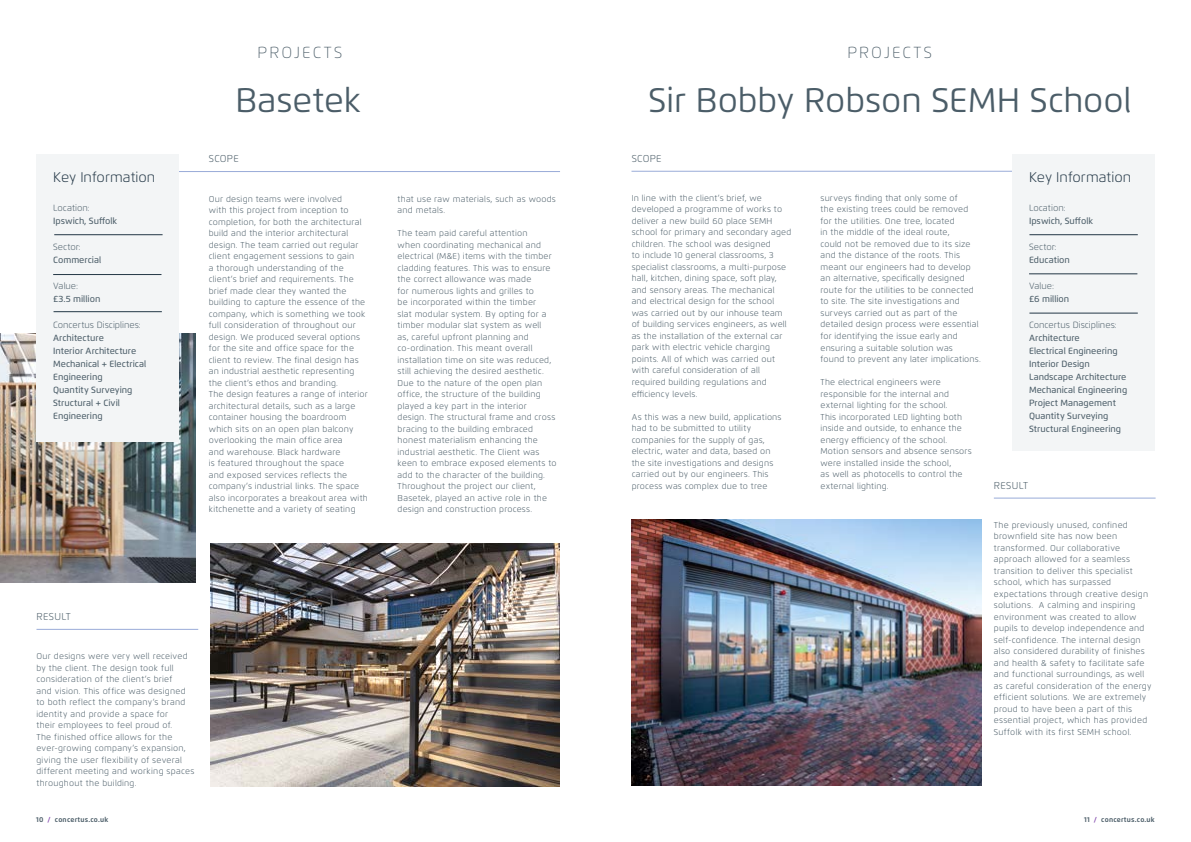
<style>
.page{position:relative;width:1191px;height:842px;background:#fff}
.page>*{position:absolute;margin:0;border:0;box-sizing:border-box;transform-origin:0 0}
.t1{font:34px "Flexo";color:#4b5d68}
.t2{font:100 16px "Flexo";letter-spacing:.13em;color:#4b5d68}
.t3{font:300 14px "Flexo";color:#233746}
.t4{font:300 10px "Flexo";letter-spacing:.03em;color:#4b5d68}
.t5{font:500 9px/13px "Flexo";color:#4b5d68}
.t6{font:300 9px "Flexo";color:#4b5d68}
.t7{font:300 8.5px/11.5px "Flexo";letter-spacing:.025em;color:#4b5d68}
.t8{font:700 7px "Flexo";letter-spacing:.03em;color:#4b5d68}
.s1{color:#8147ad}
</style>
<div class="page">
<img style="left:632px;top:519px;width:349px;height:266px">
<hr style="left:993px;top:498px;width:162px;height:1px;background:#99abd8">
<hr style="left:631px;top:171px;width:503px;height:1px;background:#99abd8">
<div style="left:1012px;top:154px;width:142px;height:297px;background:#f3f5f6"></div>
<hr style="left:1029px;top:274px;width:108px;height:1px;background:#233746">
<hr style="left:1029px;top:234px;width:108px;height:1px;background:#233746">
<hr style="left:1029px;top:313px;width:108px;height:1px;background:#233746">
<img style="left:0;top:334px;width:196px;height:248px">
<img style="left:210px;top:543px;width:349px;height:243px">
<hr style="left:36px;top:629px;width:162px;height:1px;background:#99abd8">
<hr style="left:37px;top:171px;width:523px;height:1px;background:#99abd8">
<div style="left:36px;top:154px;width:143px;height:287px;background:#f3f5f6"></div>
<hr style="left:53px;top:274px;width:108px;height:1px;background:#233746">
<hr style="left:54px;top:234px;width:109px;height:1px;background:#233746">
<hr style="left:54px;top:311px;width:108px;height:1px;background:#233746">
<h3 class="t3" style="left:53px;top:169px;width:104px">Key Information</h3>
<p class="t6" style="left:53px;top:203px;width:38px">Location:</p>
<p class="t5" style="left:53px;top:215px;width:66px">Ipswich, Suffolk</p>
<p class="t6" style="left:53px;top:242px;width:29px">Sector:</p>
<p class="t5" style="left:53px;top:254px;width:50px">Commercial</p>
<p class="t6" style="left:53px;top:281px;width:27px">Value:</p>
<p class="t5" style="left:53px;top:293px;width:49px">£3.5 million</p>
<p class="t6" style="left:53px;top:320px;width:89px">Concertus Disciplines:</p>
<p class="t5" style="left:53px;top:332px;width:94px">Architecture<br>Interior Architecture<br>Mechanical + Electrical<br>Engineering<br>Quantity Surveying<br>Structural + Civil<br>Engineering</p>
<h2 class="t2" style="left:258px;top:43px;width:86px">PROJECTS</h2>
<h1 class="t1" style="left:235px;top:79px;width:127px">Basetek</h1>
<p class="t4" style="left:209px;top:153px;width:31px">SCOPE</p>
<p class="t7" style="left:209px;top:193px;width:160px">Our design teams were involved<br>with this project from inception to completion, for both the architectural build and the interior architectural design. The team carried out regular client engagement sessions to gain<br>a thorough understanding of the client’s brief and requirements. The brief made clear they wanted the building to capture the essence of the company, which is something we took full consideration of throughout our design. We produced several options for the site and office space for the client to review. The final design has an industrial aesthetic representing the client’s ethos and branding.<br>The design features a range of interior architectural details, such as a large container housing the boardroom which sits on an open plan balcony overlooking the main office area<br>and warehouse. Black hardware<br>is featured throughout the space<br>and exposed services reflects the company’s industrial links. The space also incorporates a breakout area with kitchenette and a variety of seating</p>
<p class="t7" style="left:397px;top:193px;width:160px">that use raw materials, such as woods and metals.</p>
<p class="t7" style="left:397px;top:227px;width:160px">The team paid careful attention<br>when coordinating mechanical and electrical (M&amp;E) items with the timber cladding features. This was to ensure the correct allowance was made<br>for numerous lights and grilles to<br>be incorporated within the timber<br>slat modular system. By opting for a timber modular slat system as well<br>as, careful upfront planning and co-ordination. This meant overall installation time on site was reduced, still achieving the desired aesthetic.<br>Due to the nature of the open plan office, the structure of the building played a key part in the interior design. The structural frame and cross bracing to the building embraced honest materialism enhancing the industrial aesthetic. The Client was keen to embrace exposed elements to add to the character of the building.<br>Throughout the project our client, Basetek, played an active role in the design and construction process.</p>
<p class="t4" style="left:36px;top:611px;width:36px">RESULT</p>
<p class="t7" style="left:36px;top:650px;width:159px">Our designs were very well received by the client. The design took full consideration of the client’s brief<br>and vision. This office was designed to both reflect the company’s brand identity and provide a space for<br>their employees to feel proud of.<br>The finished office allows for the ever-growing company’s expansion, giving the user flexibility of several different meeting and working spaces throughout the building.</p>
<h2 class="t2" style="left:847px;top:43px;width:86px">PROJECTS</h2>
<h1 class="t1" style="left:648px;top:79px;width:484px">Sir Bobby Robson SEMH School</h1>
<p class="t4" style="left:631px;top:153px;width:31px">SCOPE</p>
<p class="t7" style="left:631px;top:192px;width:161px">In line with the client’s brief, we developed a programme of works to deliver a new build 60 place SEMH school for primary and secondary aged children. The school was designed<br>to include 10 general classrooms, 3 specialist classrooms, a multi-purpose hall, kitchen, dining space, soft play, and sensory areas. The mechanical and electrical design for the school was carried out by our inhouse team of building services engineers, as well as the installation of the external car park with electric vehicle charging points. All of which was carried out with careful consideration of all required building regulations and efficiency levels.</p>
<p class="t7" style="left:631px;top:411px;width:151px">As this was a new build, applications had to be submitted to utility companies for the supply of gas, electric, water and data, based on the site investigations and designs carried out by our engineers. This process was complex due to tree</p>
<p class="t7" style="left:820px;top:192px;width:162px">surveys finding that only some of<br>the existing trees could be removed for the utilities. One tree, located<br>in the middle of the ideal route,<br>could not be removed due to its size and the distance of the roots. This meant our engineers had to develop an alternative, specifically designed route for the utilities to be connected to site. The site investigations and surveys carried out as part of the detailed design process were essential for identifying the issue early and ensuring a suitable solution was<br>found to prevent any later implications.</p>
<p class="t7" style="left:820px;top:376px;width:153px">The electrical engineers were responsible for the internal and external lighting for the school.<br>This incorporated LED lighting both inside and outside, to enhance the energy efficiency of the school.<br>Motion sensors and absence sensors were installed inside the school,<br>as well as photocells to control the external lighting.</p>
<h3 class="t3" style="left:1029px;top:169px;width:104px">Key Information</h3>
<p class="t6" style="left:1029px;top:203px;width:38px">Location:</p>
<p class="t5" style="left:1029px;top:215px;width:66px">Ipswich, Suffolk</p>
<p class="t6" style="left:1029px;top:242px;width:29px">Sector:</p>
<p class="t5" style="left:1029px;top:254px;width:42px">Education</p>
<p class="t6" style="left:1029px;top:281px;width:27px">Value:</p>
<p class="t5" style="left:1029px;top:293px;width:42px">£6 million</p>
<p class="t6" style="left:1029px;top:320px;width:89px">Concertus Disciplines:</p>
<p class="t5" style="left:1029px;top:332px;width:100px">Architecture<br>Electrical Engineering<br>Interior Design<br>Landscape Architecture<br>Mechanical Engineering<br>Project Management<br>Quantity Surveying<br>Structural Engineering</p>
<p class="t4" style="left:993px;top:480px;width:36px">RESULT</p>
<p class="t7" style="left:993px;top:519px;width:159px">The previously unused, confined brownfield site has now been transformed. Our collaborative approach allowed for a seamless transition to deliver this specialist school, which has surpassed expectations through creative design solutions. A calming and inspiring environment was created to allow pupils to develop independence and self-confidence. The internal design also considered durability of finishes and health &amp; safety to facilitate safe and functional surroundings, as well as careful consideration of the energy efficient solutions. We are extremely proud to have been a part of this essential project, which has provided Suffolk with its first SEMH school.</p>
<p class="t8" style="left:36px;top:815px;width:74px">10 <span class="s1">/</span> concertus.co.uk</p>
<p class="t8" style="left:1084px;top:815px;width:72px">11 <span class="s1">/</span> concertus.co.uk</p>
</div>
